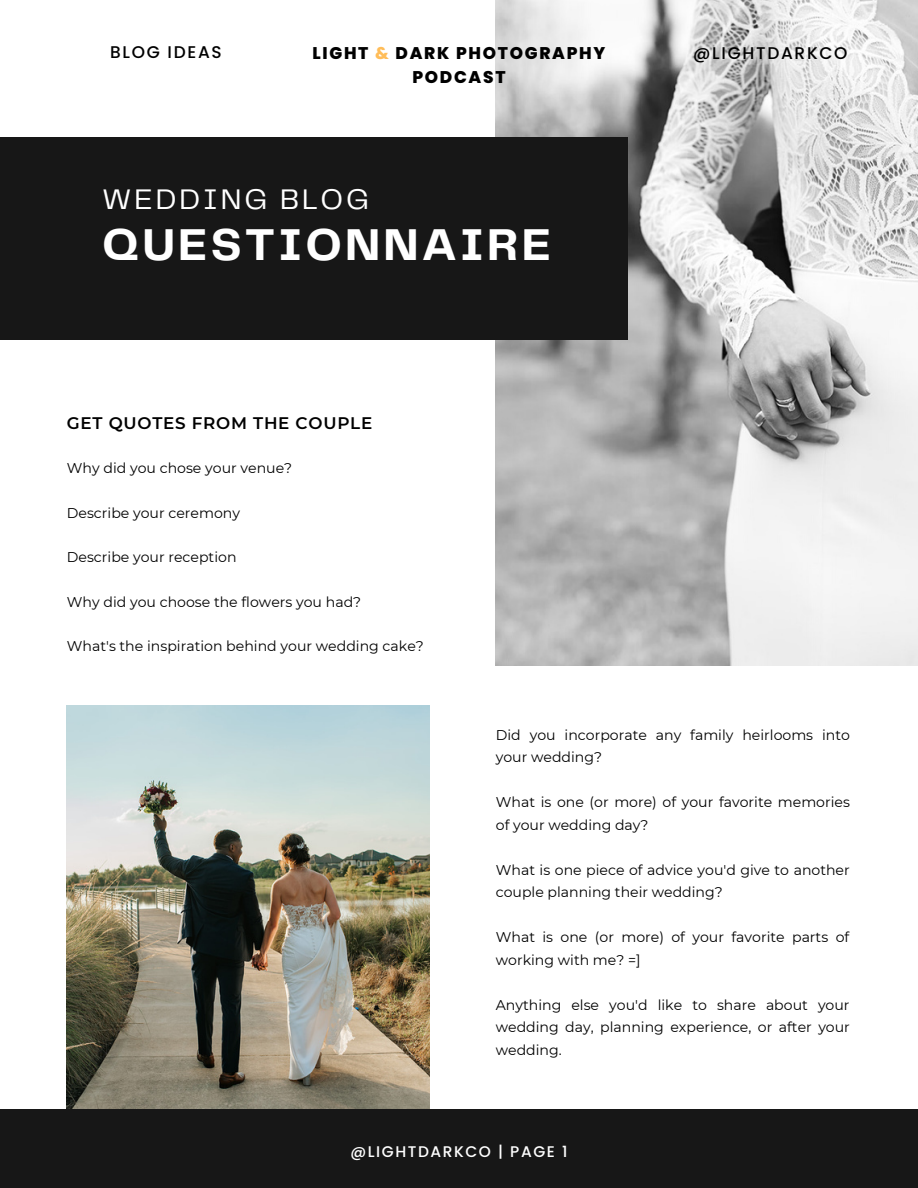
<style>
.page{position:relative;width:918px;height:1188px;background:#fff}
.page>*{position:absolute;margin:0;border:0;box-sizing:border-box;transform-origin:0 0}
.t1{font:700 46.35px "Telegraf";letter-spacing:.07em;color:#fff}
.t2{font:29.4px "Telegraf";letter-spacing:.1em;color:#fff}
.t3{font:800 16.95px/23.7px "Poppins";letter-spacing:.1em;color:#000;text-align:center}
.t4{font:500 16.95px "Poppins";letter-spacing:.1em;color:#000}
.t5{font:600 16.8px "Montserrat";letter-spacing:.045em;color:#000}
.t6{font:500 15.45px "Poppins";letter-spacing:.1em;color:#fff}
.t7{font:14.1px/22.5px "Montserrat";color:#000}
.s1{color:#ffbd59}
</style>
<div class="page">
<div style="left:0;top:1109px;width:918px;height:79px;background:#171717"></div>
<img style="left:496px;top:0;width:422px;height:666px">
<img style="left:67px;top:705px;width:362px;height:404px">
<div style="left:0;top:137px;width:628px;height:203px;background:#171717"></div>
<p class="t4" style="left:110px;top:40px;width:113px">BLOG IDEAS</p>
<p class="t4" style="left:693px;top:41px;width:156px">@LIGHTDARKCO</p>
<p class="t3" style="left:313px;top:42px;width:294px">LIGHT <span class="s1">&amp;</span> DARK PHOTOGRAPHY<br>PODCAST</p>
<h2 class="t2" style="left:102px;top:187px;width:269px">WEDDING BLOG</h2>
<h1 class="t1" style="left:102px;top:225px;width:450px">QUESTIONNAIRE</h1>
<p class="t5" style="left:67px;top:413px;width:307px">GET QUOTES FROM THE COUPLE</p>
<p class="t7" style="left:67px;top:457px;width:227px">Why did you chose your venue?</p>
<p class="t7" style="left:67px;top:501px;width:175px">Describe your ceremony</p>
<p class="t7" style="left:67px;top:546px;width:171px">Describe your reception</p>
<p class="t7" style="left:67px;top:590px;width:296px">Why did you choose the flowers you had?</p>
<p class="t7" style="left:67px;top:635px;width:358px">What's the inspiration behind your wedding cake?</p>
<p class="t7" style="left:496px;top:723px;width:356px">Did you incorporate any family heirlooms into your wedding?</p>
<p class="t7" style="left:496px;top:791px;width:356px">What is one (or more) of your favorite memories of your wedding day?</p>
<p class="t7" style="left:496px;top:858px;width:355px">What is one piece of advice you'd give to another couple planning their wedding?</p>
<p class="t7" style="left:496px;top:926px;width:355px">What is one (or more) of your favorite parts of working with me? =]</p>
<p class="t7" style="left:496px;top:993px;width:356px;text-align:justify">Anything else you'd like to share about your wedding day, planning experience, or after your wedding.</p>
<p class="t6" style="left:351px;top:1140px;width:218px">@LIGHTDARKCO | PAGE 1</p>
</div>
